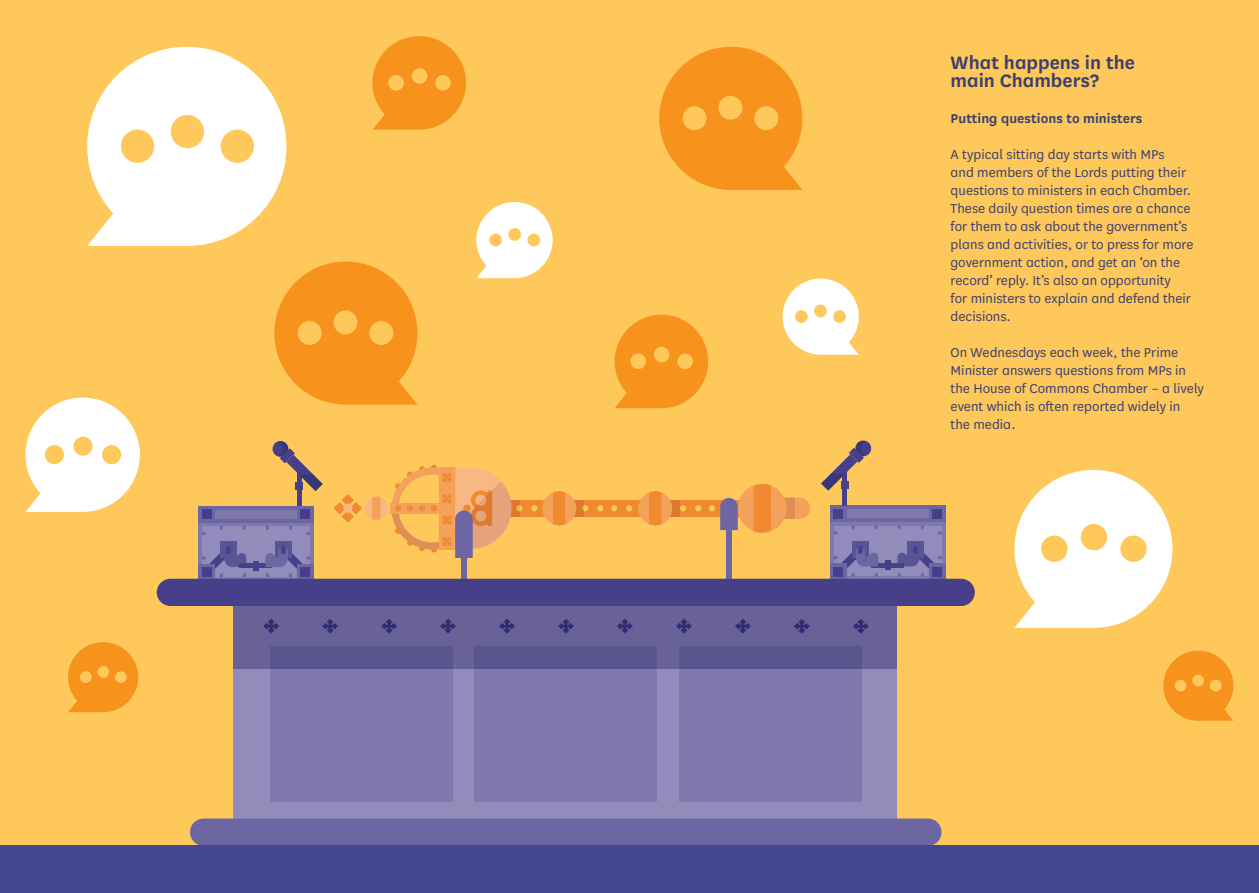
<style>
.page{position:relative;width:1259px;height:893px;background:#fec95a}
.page>*{position:absolute;margin:0;border:0;box-sizing:border-box;transform-origin:0 0}
.t1{font:21px/18px "National LFSN Semibold";color:#3c3f70}
.t2{font:15px/18px "National LFSN Book";color:#3c3f70}
.t3{font:15px "National LFSN Semibold";letter-spacing:.005em;color:#3c3f70}
</style>
<div class="page">
<svg style="left:372px;top:36px;width:94px;height:94px"></svg>
<svg style="left:614px;top:315px;width:94px;height:93px"></svg>
<svg style="left:68px;top:642px;width:70px;height:70px"></svg>
<svg style="left:1163px;top:651px;width:70px;height:70px"></svg>
<svg style="left:274px;top:261px;width:143px;height:144px"></svg>
<svg style="left:659px;top:47px;width:143px;height:143px"></svg>
<svg style="left:87px;top:47px;width:199px;height:199px"></svg>
<svg style="left:476px;top:202px;width:76px;height:76px"></svg>
<svg style="left:782px;top:279px;width:77px;height:76px"></svg>
<svg style="left:26px;top:398px;width:114px;height:114px"></svg>
<svg style="left:1014px;top:470px;width:158px;height:158px"></svg>
<div style="left:198px;top:506px;width:116px;height:75px;background:#918cb9"></div>
<div style="left:198px;top:506px;width:116px;height:16px;background:#7f79ae"></div>
<hr style="left:198px;top:577px;width:116px;height:4px;background:#7670a8">
<hr style="left:310px;top:519px;width:4px;height:61px;background:#7f79ae">
<hr style="left:198px;top:519px;width:4px;height:61px;background:#7f79ae">
<svg style="left:198px;top:522px;width:116px;height:4px"></svg>
<hr style="left:198px;top:506px;width:116px;height:3px;background:#6c66a2">
<hr style="left:198px;top:519px;width:116px;height:3px;background:#6c66a2">
<div style="left:220px;top:541px;width:17px;height:17px;background:#5a5396"></div>
<div style="left:297px;top:506px;width:17px;height:16px;background:#6c66a2"></div>
<div style="left:198px;top:506px;width:17px;height:16px;background:#6c66a2"></div>
<svg style="left:266px;top:526px;width:3px;height:4px"></svg>
<hr style="left:239px;top:564px;width:33px;height:4px;background:#483f8b">
<div style="left:253px;top:561px;width:6px;height:10px;background:#483f8b"></div>
<div style="left:297px;top:564px;width:17px;height:17px;background:#6c66a2"></div>
<svg style="left:202px;top:532px;width:4px;height:3px"></svg>
<div style="left:198px;top:564px;width:17px;height:17px;background:#6c66a2"></div>
<div style="left:275px;top:541px;width:17px;height:17px;background:#5a5396"></div>
<div style="left:297px;top:472px;width:5px;height:34px;background:#483f8b"></div>
<svg style="left:272px;top:441px;width:51px;height:50px"></svg>
<svg style="left:202px;top:546px;width:49px;height:31px"></svg>
<svg style="left:261px;top:546px;width:49px;height:31px"></svg>
<div style="left:300px;top:509px;width:10px;height:10px;background:#483f8b"></div>
<div style="left:300px;top:568px;width:10px;height:9px;background:#483f8b"></div>
<div style="left:202px;top:568px;width:9px;height:9px;background:#483f8b"></div>
<div style="left:202px;top:509px;width:9px;height:10px;background:#483f8b"></div>
<div style="left:510px;top:500px;width:252px;height:16px;background:#f18932"></div>
<svg style="left:584px;top:505px;width:4px;height:6px"></svg>
<svg style="left:597px;top:505px;width:6px;height:6px"></svg>
<svg style="left:611px;top:505px;width:6px;height:6px"></svg>
<svg style="left:626px;top:505px;width:6px;height:6px"></svg>
<svg style="left:680px;top:505px;width:6px;height:6px"></svg>
<svg style="left:695px;top:505px;width:6px;height:6px"></svg>
<div style="left:568px;top:500px;width:16px;height:16px;background:#dd7a2f"></div>
<div style="left:664px;top:500px;width:16px;height:16px;background:#dd7a2f"></div>
<svg style="left:531px;top:491px;width:45px;height:34px"></svg>
<svg style="left:638px;top:491px;width:34px;height:34px"></svg>
<svg style="left:333px;top:465px;width:189px;height:93px"></svg>
<svg style="left:709px;top:484px;width:101px;height:49px"></svg>
<div style="left:461px;top:558px;width:6px;height:22px;background:#6c66a2"></div>
<div style="left:726px;top:530px;width:6px;height:50px;background:#6c66a2"></div>
<div style="left:830px;top:505px;width:115px;height:75px;background:#918cb9"></div>
<div style="left:830px;top:505px;width:115px;height:17px;background:#7f79ae"></div>
<hr style="left:830px;top:577px;width:115px;height:3px;background:#7f79ae">
<hr style="left:830px;top:519px;width:3px;height:61px;background:#7f79ae">
<svg style="left:941px;top:525px;width:4px;height:39px"></svg>
<hr style="left:830px;top:522px;width:115px;height:3px;background:#7f79ae">
<hr style="left:830px;top:505px;width:115px;height:4px;background:#6c66a2">
<hr style="left:830px;top:518px;width:115px;height:4px;background:#6c66a2">
<div style="left:907px;top:541px;width:16px;height:17px;background:#5a5396"></div>
<div style="left:830px;top:505px;width:16px;height:17px;background:#6c66a2"></div>
<div style="left:928px;top:505px;width:17px;height:17px;background:#6c66a2"></div>
<svg style="left:833px;top:531px;width:4px;height:3px"></svg>
<svg style="left:921px;top:525px;width:3px;height:4px"></svg>
<svg style="left:898px;top:525px;width:3px;height:4px"></svg>
<svg style="left:874px;top:525px;width:4px;height:4px"></svg>
<svg style="left:851px;top:525px;width:4px;height:4px"></svg>
<div style="left:871px;top:563px;width:33px;height:5px;background:#483f8b"></div>
<div style="left:885px;top:560px;width:5px;height:10px;background:#483f8b"></div>
<div style="left:830px;top:564px;width:16px;height:16px;background:#6c66a2"></div>
<svg style="left:928px;top:564px;width:17px;height:15px"></svg>
<div style="left:852px;top:541px;width:16px;height:17px;background:#5a5396"></div>
<div style="left:842px;top:471px;width:5px;height:34px;background:#483f8b"></div>
<svg style="left:821px;top:440px;width:51px;height:51px"></svg>
<svg style="left:893px;top:544px;width:48px;height:33px"></svg>
<svg style="left:833px;top:544px;width:50px;height:33px"></svg>
<div style="left:833px;top:509px;width:10px;height:9px;background:#483f8b"></div>
<div style="left:833px;top:567px;width:10px;height:10px;background:#483f8b"></div>
<div style="left:932px;top:567px;width:9px;height:10px;background:#483f8b"></div>
<div style="left:932px;top:509px;width:9px;height:9px;background:#483f8b"></div>
<div style="left:233px;top:606px;width:664px;height:214px;background:#918cb9"></div>
<div style="left:270px;top:646px;width:182px;height:155px;background:#7f79ae"></div>
<div style="left:474px;top:646px;width:183px;height:155px;background:#7f79ae"></div>
<div style="left:678px;top:646px;width:183px;height:155px;background:#7f79ae"></div>
<div style="left:233px;top:606px;width:664px;height:62px;background:linear-gradient(to right,#635d94,#635c94)"></div>
<div style="left:190px;top:818px;width:751px;height:28px;background:#6c66a2;border-radius:14px"></div>
<div style="left:157px;top:579px;width:818px;height:27px;background:#483f8b;border-radius:14px"></div>
<div style="left:0;top:846px;width:1259px;height:47px;background:#434893"></div>
<h1 class="t1" style="left:950px;top:52px;width:186px">What happens in the main Chambers?</h1>
<p class="t3" style="left:950px;top:108px;width:193px">Putting questions to ministers</p>
<p class="t2" style="left:950px;top:145px;width:244px">A typical sitting day starts with MPs<br>and members of the Lords putting their questions to ministers in each Chamber.<br>These daily question times are a chance for them to ask about the government’s plans and activities, or to press for more government action, and get an ‘on the record’ reply. It’s also an opportunity<br>for ministers to explain and defend their decisions.</p>
<p class="t2" style="left:950px;top:343px;width:255px">On Wednesdays each week, the Prime<br>Minister answers questions from MPs in the House of Commons Chamber – a lively event which is often reported widely in<br>the media.</p>
</div>
